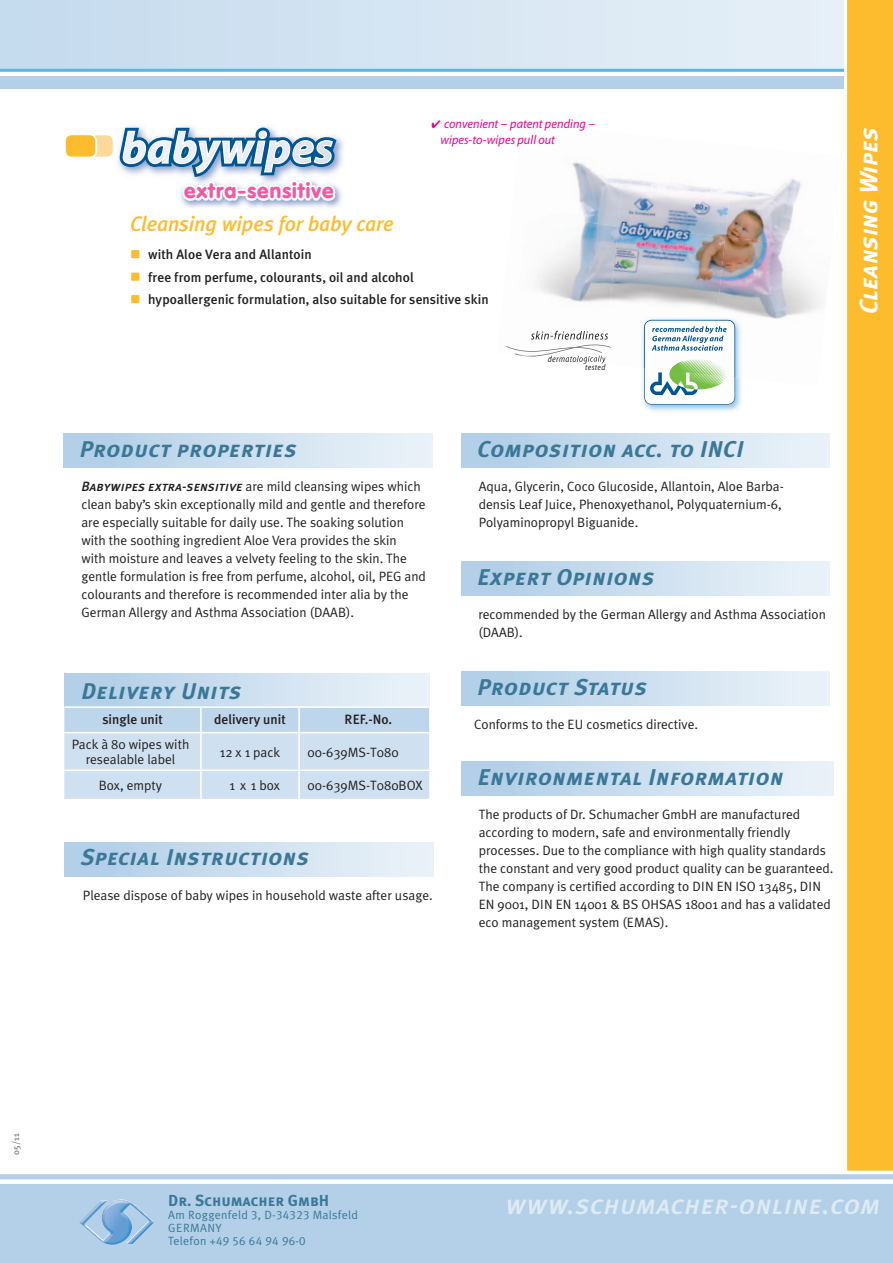
<style>
.page{position:relative;width:893px;height:1263px;background:#fff}
.page>*{position:absolute;margin:0;border:0;box-sizing:border-box;transform-origin:0 0}
.t1{font:italic 27px "Meta Plus Medium Caps";letter-spacing:.025em;color:#deebf5}
.t2{font:italic 25.05px "Meta Plus Bold Caps";color:#fff}
.t3{font:italic 22.8px "Meta Plus Bold Caps";letter-spacing:.025em;color:#3b7898}
.t4{font:italic 500 21px "Meta Plus";letter-spacing:-.005em;color:#fdbb2e}
.t5{font:900 20.7px "VAG Rounded Std";letter-spacing:.05em;color:#ef59a1}
.t6{font:15.9px "Meta Plus Bold Caps";color:#3b7898}
.t7{font:13.5px/18px "Meta Plus Normal";color:#231f20}
.t8{font:500 13.5px/22.5px "Meta Plus";letter-spacing:.005em;color:#231f20}
.t9{font:italic 12.75px/15.3px "Myriad Pro";letter-spacing:.005em;color:#ed028c;scale:.95 1}
.t10{font:12px/13.4px "Meta Plus Normal";letter-spacing:.025em;color:#3b7898}
.t11{font:12px "Meta Plus Normal Caps";letter-spacing:.025em;color:#3b7898}
.t12{font:500 9px "Meta Plus";color:#808285}
.t13{font:italic 8.4px/8.4px "Myriad Pro";letter-spacing:.05em;color:#231f20;text-align:right;scale:.9 1}
.s1{font-family:"Meta Plus Medium Caps";font-style:italic}
.s2{font-family:"Meta Plus Normal Caps"}
.s3{font-family:"Meta Plus Normal"}
</style>
<div class="page">
<div style="left:82px;top:134px;width:32px;height:24px;background:#fed998;border-radius:7px"></div>
<div style="left:81px;top:133px;width:34px;height:26px;border:2px solid #fff;border-radius:7px"></div>
<div style="left:65px;top:134px;width:31px;height:24px;background:#fdbb2e;border-radius:7px"></div>
<div style="left:64px;top:133px;width:33px;height:26px;border:2px solid #fff;border-radius:7px"></div>
<div style="left:0;top:1174px;width:893px;height:89px;background:#b3d0e8"></div>
<hr style="left:0;top:1180px;width:893px;height:3px;background:#fff">
<img style="left:79px;top:1199px;width:75px;height:46px">
<div style="left:508px;top:1199px;width:371px;height:16px;background:#b3d0e8"></div>
<div style="left:0;top:0;width:862px;height:69px;background:linear-gradient(to right,#c4daee,#e8f1f8)"></div>
<hr style="left:0;top:69px;width:863px;height:3px;background:#54b8e8">
<div style="left:0;top:76px;width:863px;height:13px;background:#b3d0e8"></div>
<svg style="left:844px;top:0;width:49px;height:1171px;background:#fdc44b"></svg>
<div style="left:64px;top:434px;width:368px;height:34px;background:linear-gradient(to right,#aecde7,#ecf3f9)"></div>
<div style="left:65px;top:842px;width:368px;height:34px;background:linear-gradient(to right,#aecde7,#ecf3f9)"></div>
<div style="left:461px;top:434px;width:368px;height:34px;background:linear-gradient(to right,#aecde7,#ecf3f9)"></div>
<img style="left:118px;top:126px;width:226px;height:44px">
<img style="left:337px;top:186px;width:5px;height:20px">
<svg style="left:120px;top:128px;width:217px;height:80px"></svg>
<img style="left:642px;top:378px;width:100px;height:34px">
<img style="left:572px;top:162px;width:46px;height:53px">
<img style="left:618px;top:178px;width:107px;height:48px">
<img style="left:725px;top:178px;width:76px;height:59px">
<img style="left:536px;top:215px;width:82px;height:87px">
<img style="left:608px;top:226px;width:117px;height:82px">
<img style="left:717px;top:237px;width:105px;height:82px">
<img style="left:525px;top:306px;width:115px;height:58px">
<img style="left:531px;top:331px;width:77px;height:9px">
<img style="left:506px;top:345px;width:105px;height:11px">
<img style="left:548px;top:356px;width:58px;height:7px">
<img style="left:641px;top:317px;width:102px;height:61px">
<svg style="left:644px;top:320px;width:91px;height:85px"></svg>
<img style="left:652px;top:326px;width:74px;height:8px">
<img style="left:652px;top:336px;width:71px;height:7px">
<img style="left:652px;top:345px;width:71px;height:6px">
<div style="left:461px;top:562px;width:368px;height:34px;background:linear-gradient(to right,#adcde7,#ecf3f9)"></div>
<div style="left:461px;top:671px;width:368px;height:34px;background:linear-gradient(to right,#adcde7,#ecf3f9)"></div>
<div style="left:462px;top:762px;width:372px;height:34px;background:linear-gradient(to right,#aecde7,#ecf3f9)"></div>
<div style="left:64px;top:672px;width:365px;height:35px;background:linear-gradient(to right,#aecde7,#edf3f9)"></div>
<hr style="left:64px;top:671px;width:137px;height:2px;background:#fff">
<hr style="left:201px;top:671px;width:34px;height:2px;background:#fff">
<svg style="left:235px;top:672px;width:16px;height:1px"></svg>
<hr style="left:251px;top:671px;width:48px;height:2px;background:#fff">
<hr style="left:299px;top:671px;width:130px;height:2px;background:#fff">
<svg style="left:64px;top:706px;width:365px;height:93px;background:#cddff0"></svg>
<svg style="left:131px;top:250px;width:9px;height:9px"></svg>
<svg style="left:131px;top:272px;width:9px;height:9px"></svg>
<svg style="left:131px;top:295px;width:9px;height:9px"></svg>
<h3 class="t5" style="left:184px;top:179px;width:151px">extra-sensitive</h3>
<h3 class="t4" style="left:130px;top:212px;width:265px">Cleansing wipes for baby care</h3>
<p class="t9" style="left:440px;top:116px;width:165px;text-indent:-9px">✔ convenient − patent pending − wipes-to-wipes pull out</p>
<p class="t8" style="left:148px;top:243px;width:342px">with Aloe Vera and Allantoin<br>free from perfume, colourants, oil and alcohol hypoallergenic formulation, also suitable for sensitive skin</p>
<p class="t13" style="left:548px;top:354px;width:65px">dermatologically tested</p>
<h2 class="t2" style="left:854px;top:314px;width:189px;rotate:-90deg">Cleansing Wipes</h2>
<h3 class="t3" style="left:80px;top:436px;width:218px">Product properties</h3>
<p class="t7" style="left:81px;top:477px;width:346px"><span class="s1">Babywipes extra-sensitive</span> are mild cleansing wipes which clean baby’s skin exceptionally mild and gentle and therefore are especially suitable for daily use. The soaking solution with the soothing ingredient Aloe Vera provides the skin<br>with moisture and leaves a velvety feeling to the skin. The gentle formulation is free from perfume, alcohol, oil, PEG and colourants and therefore is recommended inter alia by the German Allergy and Asthma Association (DAAB).</p>
<h3 class="t3" style="left:81px;top:677px;width:162px">Delivery Units</h3>
<p class="t8" style="left:102px;top:708px;width:62px">single unit</p>
<p class="t8" style="left:214px;top:708px;width:73px">delivery unit</p>
<p class="t8" style="left:345px;top:708px;width:49px">REF.-No.</p>
<p class="t7" style="left:72px;top:737px;width:119px;line-height:15px;text-align:center">Pack à 80 wipes with resealable label</p>
<p class="t7" style="left:220px;top:743px;width:62px">12 x 1 pack</p>
<p class="t7" style="left:308px;top:743px;width:92px">00-639MS-T080</p>
<p class="t7" style="left:99px;top:776px;width:65px">Box, empty</p>
<p class="t7" style="left:230px;top:776px;width:52px">1 x 1 box</p>
<p class="t7" style="left:308px;top:776px;width:117px">00-639MS-T080BOX</p>
<h3 class="t3" style="left:81px;top:844px;width:229px">Special Instructions</h3>
<p class="t7" style="left:83px;top:886px;width:351px">Please dispose of baby wipes in household waste after usage.</p>
<h3 class="t3" style="left:477px;top:436px;width:267px">Composition acc. to INCI</h3>
<p class="t7" style="left:479px;top:477px;width:307px">Aqua, Glycerin, Coco Glucoside, Allantoin, Aloe Barba&shy;densis Leaf Juice, Phenoxyethanol, Polyquaternium-6,<br>Polyaminopropyl Biguanide.</p>
<h3 class="t3" style="left:477px;top:564px;width:178px">Expert Opinions</h3>
<p class="t7" style="left:478px;top:606px;width:349px">recommended by the German Allergy and Asthma Association (DAAB).</p>
<h3 class="t3" style="left:477px;top:673px;width:171px">Product Status</h3>
<p class="t7" style="left:474px;top:715px;width:226px">Conforms to the EU cosmetics directive.</p>
<h3 class="t3" style="left:478px;top:764px;width:307px">Environmental Information</h3>
<p class="t7" style="left:479px;top:805px;width:356px">The products of Dr. Schumacher GmbH are manufactured according to modern, safe and environmentally friendly processes. Due to the compliance with high quality standards the constant and very good product quality can be guaranteed.<br>The company is certified according to DIN EN ISO 13485, DIN EN 9001, DIN EN 14001 &amp; BS OHSAS 18001 and has a validated eco management system (EMAS).</p>
<p class="t12" style="left:11px;top:1155px;width:23px;rotate:-90deg">05/11</p>
<p class="t6" style="left:168px;top:1191px;width:162px">Dr. Schumacher GmbH</p>
<p class="t10" style="left:168px;top:1208px;width:191px">Am Roggenfeld <span class="s2">3</span>, D-<span class="s2">34323</span> Malsfeld<br>GERMANY</p>
<p class="t11" style="left:168px;top:1234px;width:139px"><span class="s3">Telefon</span> +49 56 64 94 96-0</p>
<h1 class="t1" style="left:505px;top:1189px;width:376px">www.schumacher-online.com</h1>
</div>
